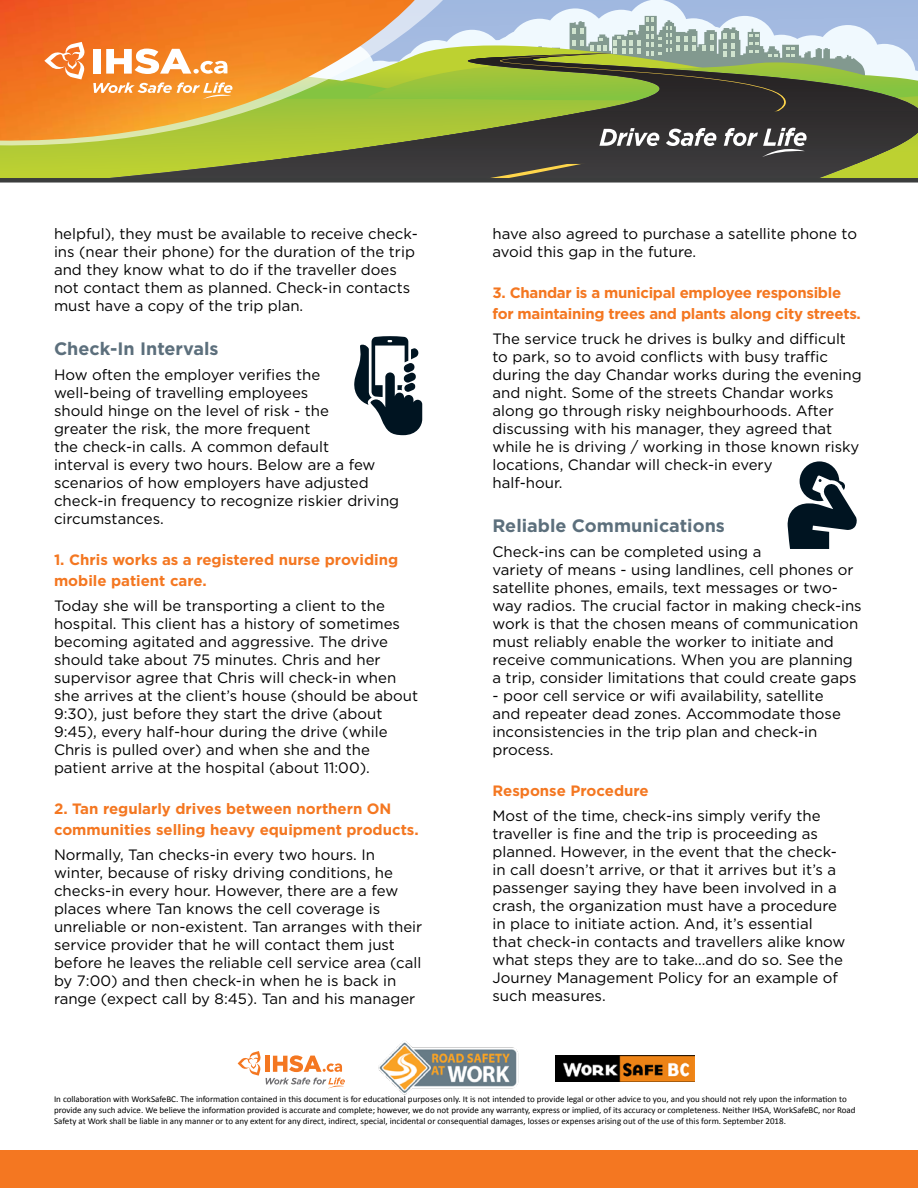
<style>
.page{position:relative;width:918px;height:1188px;background:#fff}
.page>*{position:absolute;margin:0;border:0;box-sizing:border-box;transform-origin:0 0}
.t1{font:700 18px "Gotham";color:#5c6f7c}
.t2{font:15px/18px "Gotham";color:#000}
.t3{font:700 15px/21px "Gotham";color:#f47721}
.t4{font:700 15px/21px "Gotham";letter-spacing:-.02em;color:#f47721}
.t5{font:9px/10.8px "Calibri";color:#000}
</style>
<div class="page">
<svg style="left:0;top:0;width:918px;height:178px;background:#a29159"></svg>
<div style="left:0;top:178px;width:918px;height:5px;background:#3b3d3d"></div>
<div style="left:0;top:1150px;width:918px;height:38px;background:#f47721"></div>
<svg style="left:354px;top:336px;width:68px;height:99px"></svg>
<svg style="left:787px;top:461px;width:70px;height:88px"></svg>
<img style="left:378px;top:1041px;width:141px;height:54px">
<img style="left:555px;top:1056px;width:139px;height:26px">
<svg style="left:238px;top:1051px;width:107px;height:38px"></svg>
<p class="t2" style="left:54px;top:224px;width:365px">helpful), they must be available to receive check&shy;ins (near their phone) for the duration of the trip and they know what to do if the traveller does not contact them as planned. Check-in contacts must have a copy of the trip plan.</p>
<p class="t1" style="left:54px;top:337px;width:166px">Check-In Intervals</p>
<p class="t2" style="left:54px;top:365px;width:347px">How often the employer verifies the well-being of travelling employees<br>should hinge on the level of risk - the<br>greater the risk, the more frequent<br>the check-in calls. A common default<br>interval is every two hours. Below are a few scenarios of how employers have adjusted check-in frequency to recognize riskier driving circumstances.</p>
<p class="t3" style="left:54px;top:549px;width:346px">1. Chris works as a registered nurse providing mobile patient care.</p>
<p class="t2" style="left:54px;top:596px;width:366px">Today she will be transporting a client to the hospital. This client has a history of sometimes becoming agitated and aggressive. The drive should take about 75 minutes. Chris and her supervisor agree that Chris will check-in when she arrives at the client’s house (should be about 9:30), just before they start the drive (about 9:45), every half-hour during the drive (while Chris is pulled over) and when she and the patient arrive at the hospital (about 11:00).</p>
<p class="t3" style="left:54px;top:798px;width:366px">2. Tan regularly drives between northern ON communities selling heavy equipment products.</p>
<p class="t2" style="left:54px;top:845px;width:370px">Normally, Tan checks-in every two hours. In winter, because of risky driving conditions, he checks-in every hour. However, there are a few places where Tan knows the cell coverage is unreliable or non-existent. Tan arranges with their service provider that he will contact them just before he leaves the reliable cell service area (call by 7:00) and then check-in when he is back in range (expect call by 8:45). Tan and his manager</p>
<p class="t2" style="left:492px;top:224px;width:366px">have also agreed to purchase a satellite phone to avoid this gap in the future.</p>
<p class="t4" style="left:492px;top:282px;width:370px">3. Chandar is a municipal employee responsible for maintaining trees and plants along city streets.</p>
<p class="t2" style="left:492px;top:329px;width:371px">The service truck he drives is bulky and difficult to park, so to avoid conflicts with busy traffic during the day Chandar works during the evening and night. Some of the streets Chandar works along go through risky neighbourhoods. After discussing with his manager, they agreed that while he is driving / working in those known risky locations, Chandar will check-in every<br>half-hour.</p>
<p class="t1" style="left:492px;top:514px;width:234px">Reliable Communications</p>
<p class="t2" style="left:492px;top:542px;width:371px">Check-ins can be completed using a<br>variety of means - using landlines, cell phones or satellite phones, emails, text messages or two&shy;way radios. The crucial factor in making check-ins work is that the chosen means of communication must reliably enable the worker to initiate and receive communications. When you are planning a trip, consider limitations that could create gaps</p>
<p class="t2" style="left:492px;top:686px;width:350px">- poor cell service or wifi availability, satellite and repeater dead zones. Accommodate those inconsistencies in the trip plan and check-in process.</p>
<p class="t3" style="left:492px;top:780px;width:158px">Response Procedure</p>
<p class="t2" style="left:492px;top:806px;width:355px">Most of the time, check-ins simply verify the traveller is fine and the trip is proceeding as planned. However, in the event that the check&shy;in call doesn’t arrive, or that it arrives but it’s a passenger saying they have been involved in a crash, the organization must have a procedure in place to initiate action. And, it’s essential that check-in contacts and travellers alike know what steps they are to take...and do so. See the Journey Management Policy for an example of such measures.</p>
<p class="t5" style="left:54px;top:1094px;width:803px">In collaboration with WorkSafeBC. The information contained in this document is for educational purposes only. It is not intended to provide legal or other advice to you, and you should not rely upon the information to provide any such advice. We believe the information provided is accurate and complete; however, we do not provide any warranty, express or implied, of its accuracy or completeness. Neither IHSA, WorkSafeBC, nor Road<br>Safety at Work shall be liable in any manner or to any extent for any direct, indirect, special, incidental or consequential damages, losses or expenses arising out of the use of this form. September 2018.</p>
</div>
